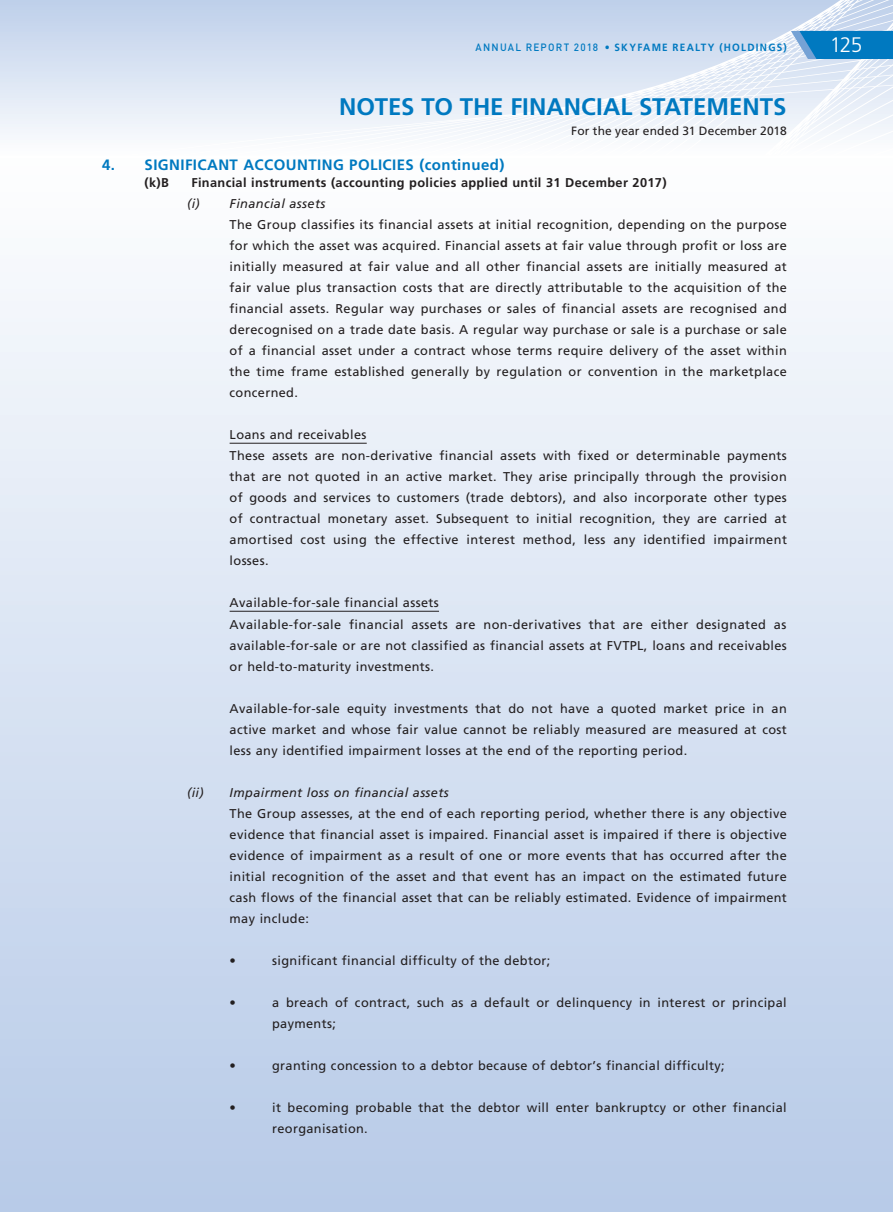
<style>
.page{position:relative;width:893px;height:1212px;background:#fff}
.page>*{position:absolute;margin:0;border:0;box-sizing:border-box;transform-origin:0 0}
.t1{font:700 24px "Frutiger LT Std";color:#0079c0}
.t2{font:300 21px "Frutiger LT Std";color:#fff}
.t3{font:700 15px "Frutiger LT Std";letter-spacing:.03em;color:#0079c0}
.t4{font:12.75px/21px "Frutiger LT Std";letter-spacing:.03em;color:#231f20}
.t5{font:700 12.75px "Frutiger LT Std";letter-spacing:.03em;color:#231f20}
.t6{font:italic 12.75px "Frutiger LT Std";letter-spacing:.03em;color:#231f20}
.t7{font:12px "Frutiger LT Std";letter-spacing:.015em;color:#231f20}
.t8{font:700 10.5px "Frutiger LT Std";letter-spacing:.125em;color:#0079c0;scale:.95 1}
.s1{font-family:"DIN Pro";font-weight:500}
.s2{font-weight:300}
</style>
<div class="page">
<div style="left:0;top:157px;width:893px;height:1055px;background:linear-gradient(to bottom,#fdfefe,#b6c9e7)"></div>
<svg style="left:0;top:0;width:693px;height:135px;background:#d9e3f2"></svg>
<svg style="left:693px;top:0;width:200px;height:135px"></svg>
<hr style="left:230px;top:443px;width:137px;height:1px;background:#231f20">
<hr style="left:230px;top:611px;width:209px;height:1px;background:#231f20">
<p class="t8" style="left:476px;top:41px;width:329px"><span class="s1">ANNUAL REPORT 2018</span> <span class="s2">•</span> SKYFAME REALTY (HOLDINGS)</p>
<h2 class="t2" style="left:830px;top:33px;width:34px">125</h2>
<h1 class="t1" style="left:339px;top:92px;width:449px">NOTES TO THE FINANCIAL STATEMENTS</h1>
<p class="t7" style="left:571px;top:123px;width:217px">For the year ended 31 December 2018</p>
<p class="t3" style="left:102px;top:156px;width:404px">4. SIGNIFICANT ACCOUNTING POLICIES (continued)</p>
<p class="t5" style="left:145px;top:175px;width:26px">(k)B</p>
<p class="t5" style="left:191px;top:175px;width:477px">Financial instruments (accounting policies applied until 31 December 2017)</p>
<p class="t6" style="left:187px;top:197px;width:140px">(i) Financial assets</p>
<p class="t4" style="left:230px;top:215px;width:559px;text-align:justify">The Group classifies its financial assets at initial recognition, depending on the purpose for which the asset was acquired. Financial assets at fair value through profit or loss are initially measured at fair value and all other financial assets are initially measured at fair value plus transaction costs that are directly attributable to the acquisition of the financial assets. Regular way purchases or sales of financial assets are recognised and derecognised on a trade date basis. A regular way purchase or sale is a purchase or sale of a financial asset under a contract whose terms require delivery of the asset within the time frame established generally by regulation or convention in the marketplace concerned.</p>
<p class="t4" style="left:230px;top:425px;width:559px">Loans and receivables<br>These assets are non-derivative financial assets with fixed or determinable payments that are not quoted in an active market. They arise principally through the provision of goods and services to customers (trade debtors), and also incorporate other types of contractual monetary asset. Subsequent to initial recognition, they are carried at amortised cost using the effective interest method, less any identified impairment losses.</p>
<p class="t4" style="left:230px;top:593px;width:559px">Available-for-sale financial assets<br>Available-for-sale financial assets are non-derivatives that are either designated as available-for-sale or are not classified as financial assets at FVTPL, loans and receivables or held-to-maturity investments.</p>
<p class="t4" style="left:230px;top:698px;width:559px;text-align:justify">Available-for-sale equity investments that do not have a quoted market price in an active market and whose fair value cannot be reliably measured are measured at cost less any identified impairment losses at the end of the reporting period.</p>
<p class="t6" style="left:187px;top:785px;width:263px">(ii) Impairment loss on financial assets</p>
<p class="t4" style="left:230px;top:803px;width:559px;text-align:justify">The Group assesses, at the end of each reporting period, whether there is any objective evidence that financial asset is impaired. Financial asset is impaired if there is objective evidence of impairment as a result of one or more events that has occurred after the initial recognition of the asset and that event has an impact on the estimated future cash flows of the financial asset that can be reliably estimated. Evidence of impairment may include:</p>
<p class="t4" style="left:230px;top:950px;width:8px">•</p>
<p class="t4" style="left:272px;top:950px;width:280px">significant financial difficulty of the debtor;</p>
<p class="t4" style="left:230px;top:992px;width:8px">•</p>
<p class="t4" style="left:272px;top:992px;width:516px">a breach of contract, such as a default or delinquency in interest or principal payments;</p>
<p class="t4" style="left:230px;top:1055px;width:8px">•</p>
<p class="t4" style="left:272px;top:1055px;width:454px">granting concession to a debtor because of debtor’s financial difficulty;</p>
<p class="t4" style="left:230px;top:1097px;width:8px">•</p>
<p class="t4" style="left:272px;top:1097px;width:516px">it becoming probable that the debtor will enter bankruptcy or other financial reorganisation.</p>
</div>
